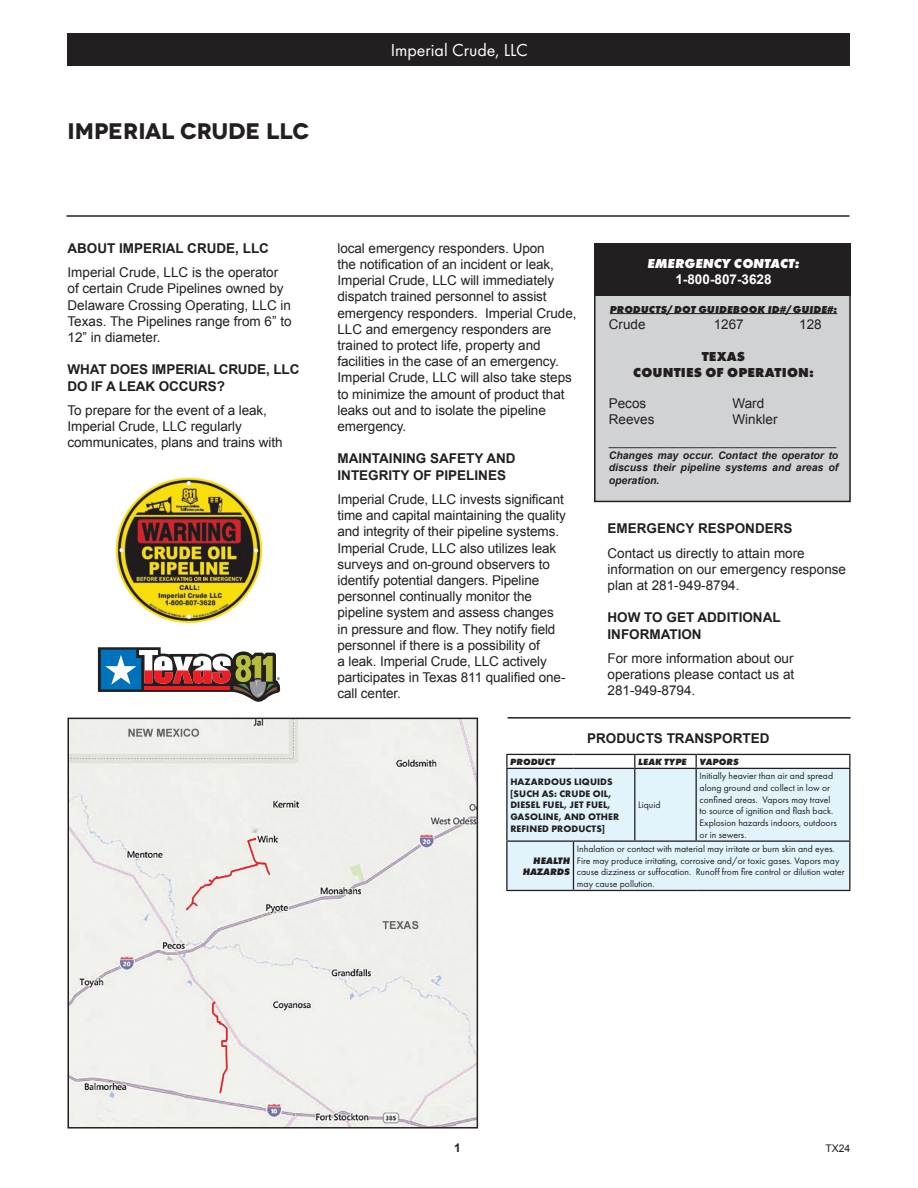
<style>
.page{position:relative;width:918px;height:1188px;background:#fff}
.page>*{position:absolute;margin:0;border:0;box-sizing:border-box;transform-origin:0 0}
.t1{font:700 22.5px "Novecentowide";letter-spacing:-.01em;color:#231f20}
.t2{font:18px "Futura PT";color:#fff}
.t3{font:13.5px/16.2px "Arial";letter-spacing:-.005em;color:#231f20}
.t4{font:700 13.5px/16.2px "Arial";color:#231f20}
.t5{font:800 13.5px "Futura PT";letter-spacing:.01em;color:#231f20}
.t6{font:italic 800 13.5px "Futura PT";color:#fff}
.t7{font:700 13.5px "Arial";color:#fff}
.t8{font:700 12px "Arial";color:#231f20}
.t9{font:italic 700 10.5px/12.6px "Arial";color:#231f20;text-align:justify}
.t10{font:10.5px "Arial";color:#231f20}
.t11{font:italic 800 10.5px "Futura PT";letter-spacing:.01em;color:#231f20}
.t12{font:9.75px/11.7px "Futura PT";color:#231f20}
.t13{font:700 9.75px/11.7px "Futura PT";letter-spacing:.01em;color:#231f20}
.t14{font:italic 800 9.75px/11.7px "Futura PT";color:#231f20;text-align:right}
.t15{font:italic 800 9.3px "Futura PT";color:#231f20}
</style>
<div class="page">
<div style="left:595px;top:244px;width:255px;height:257px;background:#d1d2d4"></div>
<div style="left:594px;top:243px;width:257px;height:259px;border:2px solid #231f20"></div>
<div style="left:594px;top:244px;width:257px;height:52px;background:#231f20"></div>
<hr style="left:610px;top:313px;width:227px;height:1px;background:#231f20">
<hr style="left:67px;top:215px;width:783px;height:2px;background:#231f20">
<div style="left:68px;top:34px;width:782px;height:32px;background:#231f20"></div>
<img style="left:115px;top:477px;width:148px;height:146px">
<svg style="left:98px;top:647px;width:182px;height:55px"></svg>
<hr style="left:508px;top:717px;width:342px;height:2px;background:#231f20">
<hr style="left:506px;top:890px;width:67px;height:1px;background:#231f20">
<hr style="left:573px;top:890px;width:62px;height:1px;background:#231f20">
<hr style="left:635px;top:890px;width:61px;height:1px;background:#231f20">
<hr style="left:696px;top:890px;width:155px;height:1px;background:#231f20">
<hr style="left:506px;top:754px;width:67px;height:1px;background:#231f20">
<hr style="left:573px;top:754px;width:62px;height:1px;background:#231f20">
<hr style="left:635px;top:754px;width:61px;height:1px;background:#231f20">
<hr style="left:696px;top:754px;width:155px;height:1px;background:#231f20">
<svg style="left:506px;top:755px;width:345px;height:135px;background:#deeff6"></svg>
<hr style="left:506px;top:768px;width:67px;height:1px;background:#231f20">
<hr style="left:573px;top:768px;width:62px;height:1px;background:#231f20">
<hr style="left:635px;top:768px;width:61px;height:1px;background:#231f20">
<hr style="left:696px;top:768px;width:155px;height:1px;background:#231f20">
<img style="left:71px;top:721px;width:404px;height:405px">
<div style="left:68px;top:718px;width:410px;height:411px;border:2px solid #231f20"></div>
<p class="t1" style="left:68px;top:117px;width:243px">IMPERIAL CRUDE LLC</p>
<p class="t2" style="left:391px;top:39px;width:139px">Imperial Crude, LLC</p>
<p class="t4" style="left:68px;top:240px;width:203px">ABOUT IMPERIAL CRUDE, LLC</p>
<p class="t3" style="left:68px;top:264px;width:226px">Imperial Crude, LLC is the operator of certain Crude Pipelines owned by<br>Delaware Crossing Operating, LLC in<br>Texas. The Pipelines range from 6” to<br>12” in diameter.</p>
<p class="t4" style="left:68px;top:362px;width:233px">WHAT DOES IMPERIAL CRUDE, LLC<br>DO IF A LEAK OCCURS?</p>
<p class="t3" style="left:68px;top:402px;width:217px">To prepare for the event of a leak,<br>Imperial Crude, LLC regularly communicates, plans and trains with</p>
<p class="t3" style="left:338px;top:240px;width:241px">local emergency responders. Upon<br>the notification of an incident or leak, Imperial Crude, LLC will immediately dispatch trained personnel to assist emergency responders. Imperial Crude, LLC and emergency responders are trained to protect life, property and facilities in the case of an emergency.<br>Imperial Crude, LLC will also take steps to minimize the amount of product that leaks out and to isolate the pipeline emergency.</p>
<p class="t4" style="left:338px;top:451px;width:180px">MAINTAINING SAFETY AND<br>INTEGRITY OF PIPELINES</p>
<p class="t3" style="left:338px;top:491px;width:230px">Imperial Crude, LLC invests significant time and capital maintaining the quality and integrity of their pipeline systems.<br>Imperial Crude, LLC also utilizes leak surveys and on-ground observers to identify potential dangers. Pipeline personnel continually monitor the pipeline system and assess changes in pressure and flow. They notify field personnel if there is a possibility of<br>a leak. Imperial Crude, LLC actively participates in Texas 811 qualified one&shy;call center.</p>
<p class="t6" style="left:647px;top:254px;width:154px">EMERGENCY CONTACT:</p>
<p class="t7" style="left:675px;top:270px;width:98px">1-800-807-3628</p>
<p class="t11" style="left:610px;top:302px;width:229px">PRODUCTS/DOT GUIDEBOOK ID#/GUIDE#:</p>
<p class="t3" style="left:609px;top:316px;width:38px">Crude</p>
<p class="t3" style="left:714px;top:316px;width:32px">1267</p>
<p class="t3" style="left:799px;top:316px;width:24px">128</p>
<p class="t5" style="left:702px;top:348px;width:45px">TEXAS</p>
<p class="t5" style="left:633px;top:364px;width:182px">COUNTIES OF OPERATION:</p>
<p class="t3" style="left:609px;top:395px;width:39px">Pecos</p>
<p class="t3" style="left:609px;top:411px;width:47px">Reeves</p>
<p class="t3" style="left:733px;top:395px;width:33px">Ward</p>
<p class="t3" style="left:733px;top:411px;width:46px">Winkler</p>
<p class="t10" style="left:609px;top:435px;width:229px">_______________________________________</p>
<p class="t9" style="left:609px;top:449px;width:231px">Changes may occur. Contact the operator to discuss their pipeline systems and areas of operation.</p>
<p class="t4" style="left:608px;top:521px;width:187px">EMERGENCY RESPONDERS</p>
<p class="t3" style="left:608px;top:545px;width:240px">Contact us directly to attain more information on our emergency response plan at 281-949-8794.</p>
<p class="t4" style="left:608px;top:610px;width:175px">HOW TO GET ADDITIONAL<br>INFORMATION</p>
<p class="t3" style="left:608px;top:650px;width:188px;text-align:justify">For more information about our operations please contact us at 281-949-8794.</p>
<p class="t4" style="left:587px;top:731px;width:184px">PRODUCTS TRANSPORTED</p>
<p class="t15" style="left:510px;top:756px;width:46px">PRODUCT</p>
<p class="t15" style="left:638px;top:756px;width:50px">LEAK TYPE</p>
<p class="t15" style="left:700px;top:756px;width:41px">VAPORS</p>
<p class="t13" style="left:510px;top:776px;width:110px">HAZARDOUS LIQUIDS [SUCH AS: CRUDE OIL,<br>DIESEL FUEL, JET FUEL,<br>GASOLINE, AND OTHER<br>REFINED PRODUCTS]</p>
<p class="t12" style="left:700px;top:770px;width:139px">Initially heavier than air and spread along ground and collect in low or confined areas. Vapors may travel to source of ignition and flash back.<br>Explosion hazards indoors, outdoors or in sewers.</p>
<p class="t12" style="left:638px;top:799px;width:24px">Liquid</p>
<p class="t12" style="left:577px;top:843px;width:269px">Inhalation or contact with material may irritate or burn skin and eyes.<br>Fire may produce irritating, corrosive and/or toxic gases. Vapors may cause dizziness or suffocation. Runoff from fire control or dilution water may cause pollution.</p>
<p class="t14" style="left:523px;top:854px;width:49px">HEALTH<br>HAZARDS</p>
<p class="t8" style="left:454px;top:1140px;width:8px">1</p>
<p class="t10" style="left:825px;top:1141px;width:27px">TX24</p>
</div>
